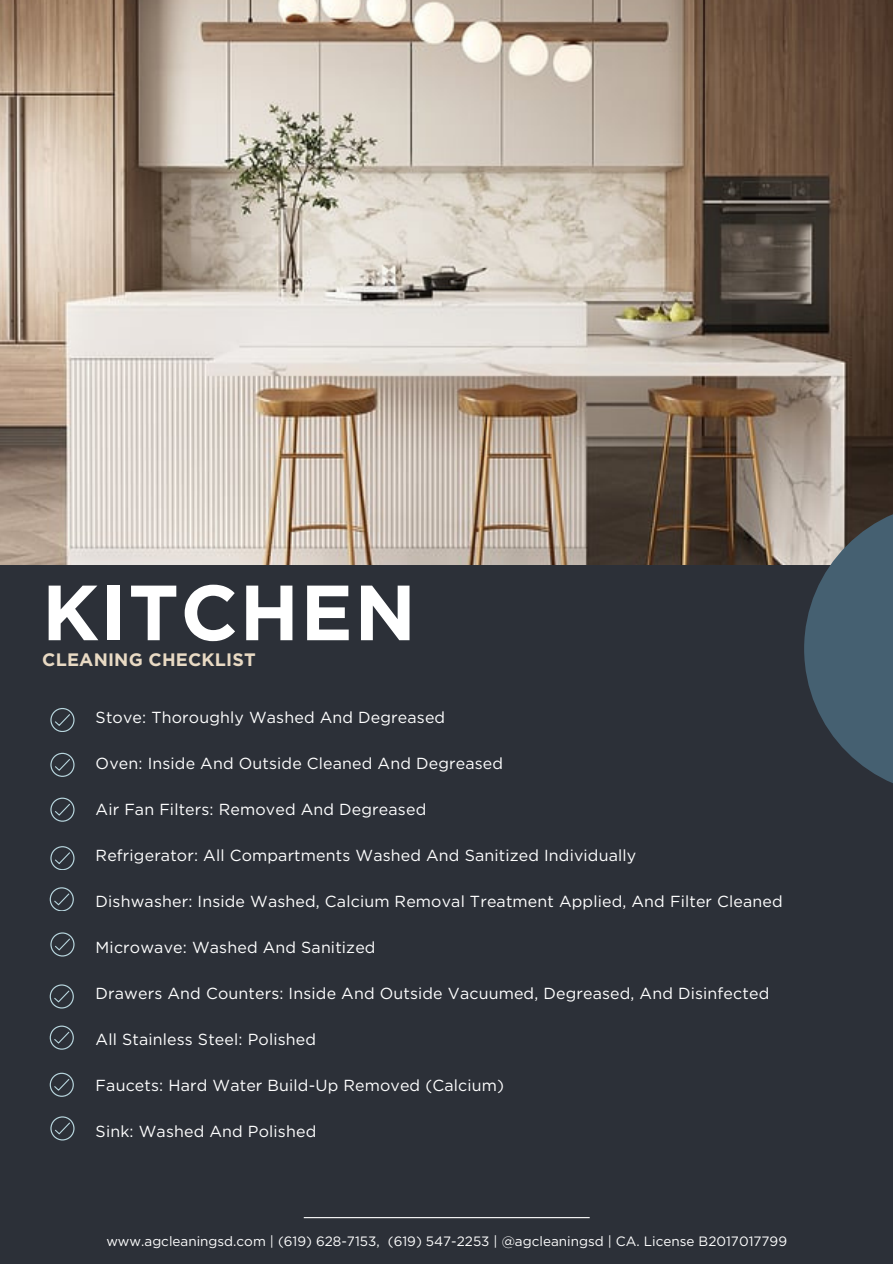
<style>
.page{position:relative;width:893px;height:1264px;background:#fff}
.page>*{position:absolute;margin:0;border:0;box-sizing:border-box;transform-origin:0 0}
.t1{font:700 78px "Gotham";letter-spacing:.02em;color:#fff}
.t2{font:700 18px "Gotham";letter-spacing:.01em;color:#e9dac4}
.t3{font:15.9px "Gotham";letter-spacing:.01em;color:#fff}
.t4{font:13.5px "Gotham";color:#fff}
</style>
<div class="page">
<img style="left:0;top:0;width:892px;height:566px">
<div style="left:0;top:566px;width:892px;height:697px;background:#2c3038"></div>
<svg style="left:50px;top:708px;width:24px;height:23px"></svg>
<svg style="left:50px;top:752px;width:24px;height:24px"></svg>
<svg style="left:50px;top:797px;width:24px;height:24px"></svg>
<svg style="left:50px;top:846px;width:24px;height:23px"></svg>
<svg style="left:50px;top:887px;width:23px;height:23px"></svg>
<svg style="left:50px;top:932px;width:24px;height:24px"></svg>
<svg style="left:50px;top:984px;width:23px;height:24px"></svg>
<svg style="left:50px;top:1025px;width:23px;height:24px"></svg>
<svg style="left:50px;top:1072px;width:23px;height:24px"></svg>
<svg style="left:50px;top:1116px;width:24px;height:23px"></svg>
<svg style="left:804px;top:502px;width:88px;height:281px;fill:#456071"></svg>
<hr style="left:304px;top:1216px;width:285px;height:2px;background:#fff">
<h3 class="t1" style="left:42px;top:565px;width:375px">KITCHEN</h3>
<h3 class="t2" style="left:42px;top:648px;width:215px">CLEANING CHECKLIST</h3>
<h1 class="t3" style="left:96px;top:707px;width:351px">Stove: Thoroughly Washed And Degreased</h1>
<h2 class="t3" style="left:96px;top:753px;width:409px">Oven: Inside And Outside Cleaned And Degreased</h2>
<p class="t3" style="left:96px;top:799px;width:332px">Air Fan Filters: Removed And Degreased</p>
<p class="t3" style="left:96px;top:845px;width:542px">Refrigerator: All Compartments Washed And Sanitized Individually</p>
<p class="t3" style="left:96px;top:891px;width:688px">Dishwasher: Inside Washed, Calcium Removal Treatment Applied, And Filter Cleaned</p>
<p class="t3" style="left:96px;top:937px;width:281px">Microwave: Washed And Sanitized</p>
<p class="t3" style="left:96px;top:983px;width:675px">Drawers And Counters: Inside And Outside Vacuumed, Degreased, And Disinfected</p>
<p class="t3" style="left:96px;top:1029px;width:222px">All Stainless Steel: Polished</p>
<p class="t3" style="left:96px;top:1075px;width:410px">Faucets: Hard Water Build-Up Removed (Calcium)</p>
<p class="t3" style="left:96px;top:1121px;width:222px">Sink: Washed And Polished</p>
<h3 class="t4" style="left:106px;top:1232px;width:682px">www.agcleaningsd.com | (619) 628-7153, (619) 547-2253 | @agcleaningsd | CA. License B2017017799</h3>
</div>
